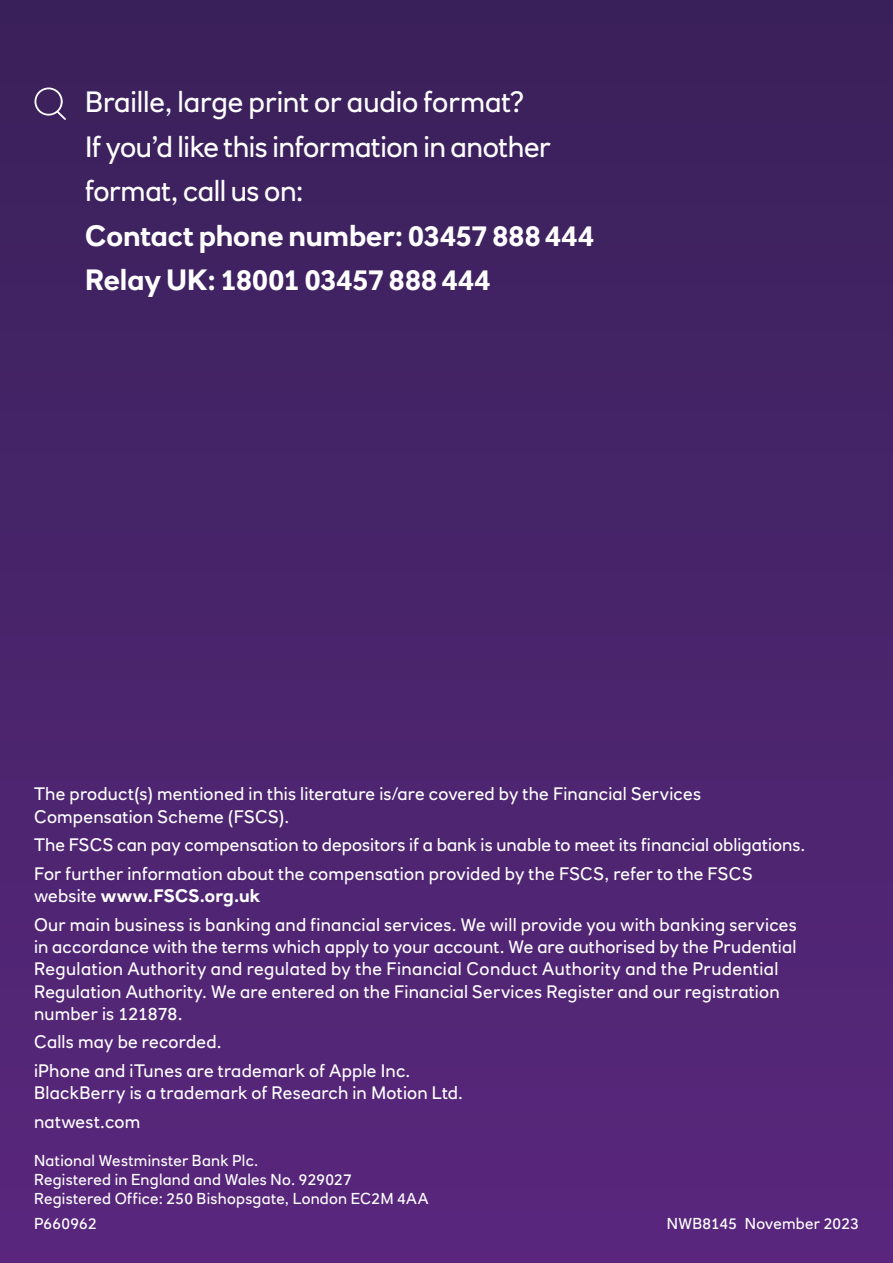
<style>
.page{position:relative;width:893px;height:1263px;background:#fff}
.page>*{position:absolute;margin:0;border:0;box-sizing:border-box;transform-origin:0 0}
.t1{font:28.95px/44.5px "RN House Sans";letter-spacing:-.01em;color:#fff}
.t2{font:700 28.95px/44.5px "RN House Sans";color:#fff}
.t3{font:17.85px/22.4px "RN House Sans";letter-spacing:.015em;color:#fff}
.t4{font:15.6px/18.9px "RN House Sans";letter-spacing:.015em;color:#fff}
.s1{font-weight:700}
</style>
<div class="page">
<div style="left:0;top:0;width:893px;height:1263px;background:linear-gradient(to bottom,#39215a,#59277d)"></div>
<svg style="left:35px;top:88px;width:31px;height:32px"></svg>
<h1 class="t1" style="left:85px;top:80px;width:467px">Braille, large print or audio format?<br>If you’d like this information in another format, call us on:</h1>
<h1 class="t2" style="left:85px;top:213px;width:511px">Contact phone number: 03457 888 444<br>Relay UK: 18001 03457 888 444</h1>
<p class="t3" style="left:34px;top:783px;width:669px">The product(s) mentioned in this literature is/are covered by the Financial Services<br>Compensation Scheme (FSCS).</p>
<p class="t3" style="left:34px;top:831px;width:773px;line-height:28.7px">The FSCS can pay compensation to depositors if a bank is unable to meet its financial obligations.<br>For further information about the compensation provided by the FSCS, refer to the FSCS</p>
<p class="t3" style="left:34px;top:881px;width:764px;line-height:28.7px">website <span class="s1">www.FSCS.org.uk<br></span>Our main business is banking and financial services. We will provide you with banking services</p>
<p class="t3" style="left:34px;top:935px;width:764px">in accordance with the terms which apply to your account. We are authorised by the Prudential Regulation Authority and regulated by the Financial Conduct Authority and the Prudential Regulation Authority. We are entered on the Financial Services Register and our registration number is 121878.</p>
<p class="t3" style="left:34px;top:1028px;width:378px;line-height:28.7px">Calls may be recorded.<br>iPhone and iTunes are trademark of Apple Inc.</p>
<p class="t3" style="left:34px;top:1079px;width:431px;line-height:28.7px">BlackBerry is a trademark of Research in Motion Ltd. natwest.com</p>
<p class="t4" style="left:34px;top:1151px;width:396px">National Westminster Bank Plc.<br>Registered in England and Wales No. 929027<br>Registered Office: 250 Bishopsgate, London EC2M 4AA</p>
<p class="t4" style="left:34px;top:1214px;width:64px">P660962</p>
<p class="t4" style="left:667px;top:1214px;width:194px">NWB8145 November 2023</p>
</div>
